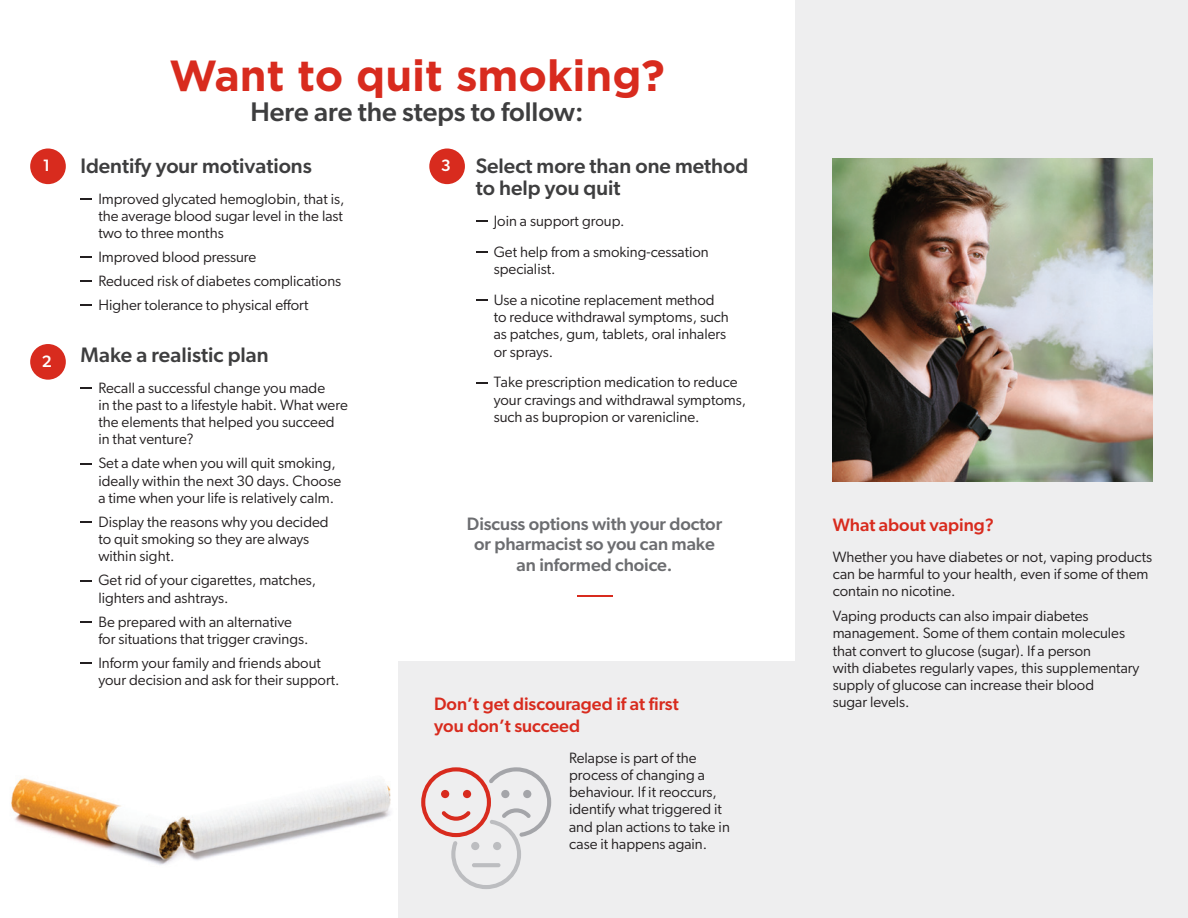
<style>
.page{position:relative;width:1188px;height:918px;background:#fff}
.page>*{position:absolute;margin:0;border:0;box-sizing:border-box;transform-origin:0 0}
.t1{font:700 43.5px "Gotham";color:#d82b1e}
.t2{font:500 27px "Gibson";color:#3e3e3f}
.t3{font:500 21px/22.5px "Gibson";color:#3e3e3f}
.t4{font:500 18px/20.2px "Gibson";letter-spacing:-.005em;color:#6c6d70;text-align:center}
.t5{font:500 18px/21.6px "Gibson";color:#d82b1e}
.t6{font:500 16.5px "Gibson";color:#fff}
.t7{font:15px/17.2px "Gibson";color:#231f20}
</style>
<div class="page">
<hr style="left:577px;top:595px;width:35px;height:1px;background:#d82b1e">
<div style="left:399px;top:662px;width:398px;height:256px;background:#eeeeef"></div>
<svg style="left:80px;top:198px;width:12px;height:1px"></svg>
<svg style="left:80px;top:257px;width:12px;height:1px"></svg>
<svg style="left:80px;top:281px;width:12px;height:1px"></svg>
<svg style="left:80px;top:305px;width:12px;height:1px"></svg>
<svg style="left:80px;top:387px;width:12px;height:1px"></svg>
<svg style="left:80px;top:463px;width:12px;height:1px"></svg>
<svg style="left:80px;top:522px;width:12px;height:1px"></svg>
<svg style="left:80px;top:580px;width:12px;height:1px"></svg>
<svg style="left:80px;top:621px;width:12px;height:1px"></svg>
<svg style="left:80px;top:663px;width:12px;height:1px"></svg>
<svg style="left:476px;top:221px;width:12px;height:1px"></svg>
<svg style="left:476px;top:252px;width:12px;height:1px"></svg>
<svg style="left:476px;top:300px;width:12px;height:1px"></svg>
<svg style="left:476px;top:382px;width:12px;height:1px"></svg>
<img style="left:11px;top:737px;width:388px;height:181px">
<div style="left:30px;top:148px;width:36px;height:36px;background:#d82b1e;border-radius:50%"></div>
<div style="left:429px;top:148px;width:36px;height:36px;background:#d82b1e;border-radius:50%"></div>
<div style="left:30px;top:344px;width:36px;height:36px;background:#d82b1e;border-radius:50%"></div>
<svg style="left:421px;top:767px;width:130px;height:122px"></svg>
<div style="left:471px;top:842px;width:8px;height:8px;background:#bcbdc0;border-radius:50%"></div>
<div style="left:493px;top:842px;width:8px;height:8px;background:#bcbdc0;border-radius:50%"></div>
<hr style="left:472px;top:863px;width:28px;height:4px;background:#bcbdc0;border-radius:2px">
<div style="left:796px;top:0;width:392px;height:918px;background:#eeeeef"></div>
<img style="left:833px;top:159px;width:320px;height:323px">
<h1 class="t1" style="left:169px;top:49px;width:497px">Want to quit smoking?</h1>
<h2 class="t2" style="left:250px;top:95px;width:335px">Here are the steps to follow:</h2>
<h3 class="t3" style="left:80px;top:154px;width:233px">Identify your motivations</h3>
<p class="t7" style="left:98px;top:190px;width:248px;text-align:justify">Improved glycated hemoglobin, that is, the average blood sugar level in the last two to three months</p>
<p class="t7" style="left:98px;top:245px;width:244px;line-height:24px">Improved blood pressure<br>Reduced risk of diabetes complications<br>Higher tolerance to physical effort</p>
<h3 class="t3" style="left:80px;top:343px;width:190px">Make a realistic plan</h3>
<p class="t7" style="left:98px;top:379px;width:251px">Recall a successful change you made<br>in the past to a lifestyle habit. What were the elements that helped you succeed in that venture?</p>
<p class="t7" style="left:98px;top:454px;width:244px">Set a date when you will quit smoking, ideally within the next 30 days. Choose a time when your life is relatively calm.</p>
<p class="t7" style="left:98px;top:513px;width:232px">Display the reasons why you decided to quit smoking so they are always within sight.</p>
<p class="t7" style="left:98px;top:571px;width:219px">Get rid of your cigarettes, matches, lighters and ashtrays.</p>
<p class="t7" style="left:98px;top:613px;width:212px">Be prepared with an alternative for situations that trigger cravings.</p>
<p class="t7" style="left:98px;top:654px;width:243px">Inform your family and friends about your decision and ask for their support.</p>
<p class="t6" style="left:43px;top:156px;width:9px">1</p>
<p class="t6" style="left:441px;top:156px;width:11px">3</p>
<p class="t6" style="left:42px;top:351px;width:11px">2</p>
<h3 class="t3" style="left:476px;top:154px;width:274px">Select more than one method to help you quit</h3>
<p class="t7" style="left:494px;top:205px;width:217px;line-height:30.8px">Join a support group.<br>Get help from a smoking-cessation</p>
<p class="t7" style="left:494px;top:253px;width:223px;line-height:30.8px">specialist.<br>Use a nicotine replacement method</p>
<p class="t7" style="left:494px;top:308px;width:237px">to reduce withdrawal symptoms, such as patches, gum, tablets, oral inhalers or sprays.</p>
<p class="t7" style="left:494px;top:373px;width:254px">Take prescription medication to reduce your cravings and withdrawal symptoms, such as bupropion or varenicline.</p>
<p class="t4" style="left:467px;top:514px;width:257px">Discuss options with your doctor or pharmacist so you can make an informed choice.</p>
<p class="t5" style="left:434px;top:693px;width:246px">Don’t get discouraged if at first you don’t succeed</p>
<p class="t7" style="left:569px;top:749px;width:162px">Relapse is part of the process of changing a behaviour. If it reoccurs, identify what triggered it and plan actions to take in case it happens again.</p>
<p class="t5" style="left:833px;top:514px;width:163px">What about vaping?</p>
<p class="t7" style="left:833px;top:548px;width:321px">Whether you have diabetes or not, vaping products can be harmful to your health, even if some of them contain no nicotine.</p>
<p class="t7" style="left:833px;top:607px;width:308px">Vaping products can also impair diabetes management. Some of them contain molecules that convert to glucose (sugar). If a person<br>with diabetes regularly vapes, this supplementary supply of glucose can increase their blood<br>sugar levels.</p>
</div>
